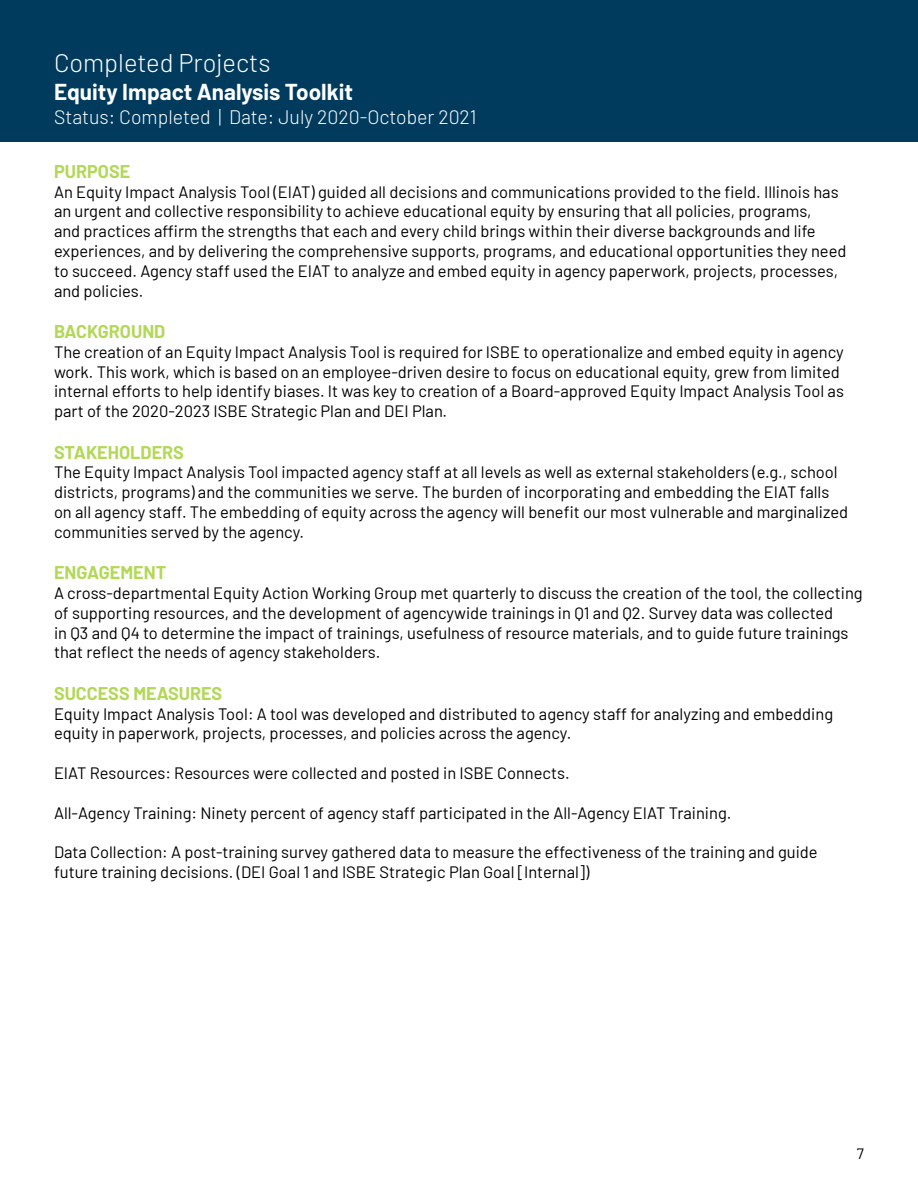
<style>
.page{position:relative;width:918px;height:1188px;background:#fff}
.page>*{position:absolute;margin:0;border:0;box-sizing:border-box;transform-origin:0 0}
.t1{font:300 25.5px "Barlow";color:#fff}
.t2{font:700 22.5px "Barlow";color:#fefefe}
.t3{font:300 19.5px "Barlow";color:#fefefe}
.t4{font:700 18px "Barlow";color:#b3d857}
.t5{font:16.5px/19.8px "Barlow";color:#000}
.t6{font:15px "Barlow";color:#000}
</style>
<div class="page">
<div style="left:0;top:1px;width:918px;height:141px;background:#003b5e"></div>
<h1 class="t1" style="left:54px;top:45px;width:218px">Completed Projects</h1>
<h2 class="t2" style="left:54px;top:76px;width:301px">Equity Impact Analysis Toolkit</h2>
<p class="t3" style="left:54px;top:103px;width:424px">Status: Completed | Date: July 2020-October 2021</p>
<p class="t4" style="left:54px;top:158px;width:78px">PURPOSE</p>
<p class="t5" style="left:54px;top:180px;width:794px">An Equity Impact Analysis Tool (EIAT) guided all decisions and communications provided to the field. Illinois has an urgent and collective responsibility to achieve educational equity by ensuring that all policies, programs,<br>and practices affirm the strengths that each and every child brings within their diverse backgrounds and life experiences, and by delivering the comprehensive supports, programs, and educational opportunities they need to succeed. Agency staff used the EIAT to analyze and embed equity in agency paperwork, projects, processes, and policies.</p>
<p class="t4" style="left:54px;top:318px;width:113px">BACKGROUND</p>
<p class="t5" style="left:54px;top:341px;width:791px">The creation of an Equity Impact Analysis Tool is required for ISBE to operationalize and embed equity in agency work. This work, which is based on an employee-driven desire to focus on educational equity, grew from limited internal efforts to help identify biases. It was key to creation of a Board-approved Equity Impact Analysis Tool as part of the 2020-2023 ISBE Strategic Plan and DEI Plan.</p>
<p class="t4" style="left:54px;top:439px;width:131px">STAKEHOLDERS</p>
<p class="t5" style="left:54px;top:461px;width:796px">The Equity Impact Analysis Tool impacted agency staff at all levels as well as external stakeholders (e.g., school districts, programs) and the communities we serve. The burden of incorporating and embedding the EIAT falls on all agency staff. The embedding of equity across the agency will benefit our most vulnerable and marginalized communities served by the agency.</p>
<p class="t4" style="left:54px;top:559px;width:114px">ENGAGEMENT</p>
<p class="t5" style="left:54px;top:582px;width:810px">A cross-departmental Equity Action Working Group met quarterly to discuss the creation of the tool, the collecting of supporting resources, and the development of agencywide trainings in Q1 and Q2. Survey data was collected<br>in Q3 and Q4 to determine the impact of trainings, usefulness of resource materials, and to guide future trainings that reflect the needs of agency stakeholders.</p>
<p class="t4" style="left:54px;top:680px;width:170px">SUCCESS MEASURES</p>
<p class="t5" style="left:54px;top:702px;width:781px">Equity Impact Analysis Tool: A tool was developed and distributed to agency staff for analyzing and embedding equity in paperwork, projects, processes, and policies across the agency.</p>
<p class="t5" style="left:54px;top:762px;width:517px">EIAT Resources: Resources were collected and posted in ISBE Connects.</p>
<p class="t5" style="left:54px;top:801px;width:679px">All-Agency Training: Ninety percent of agency staff participated in the All-Agency EIAT Training.</p>
<p class="t5" style="left:54px;top:841px;width:765px">Data Collection: A post-training survey gathered data to measure the effectiveness of the training and guide future training decisions. (DEI Goal 1 and ISBE Strategic Plan Goal [Internal])</p>
<p class="t6" style="left:857px;top:1143px;width:9px">7</p>
</div>
